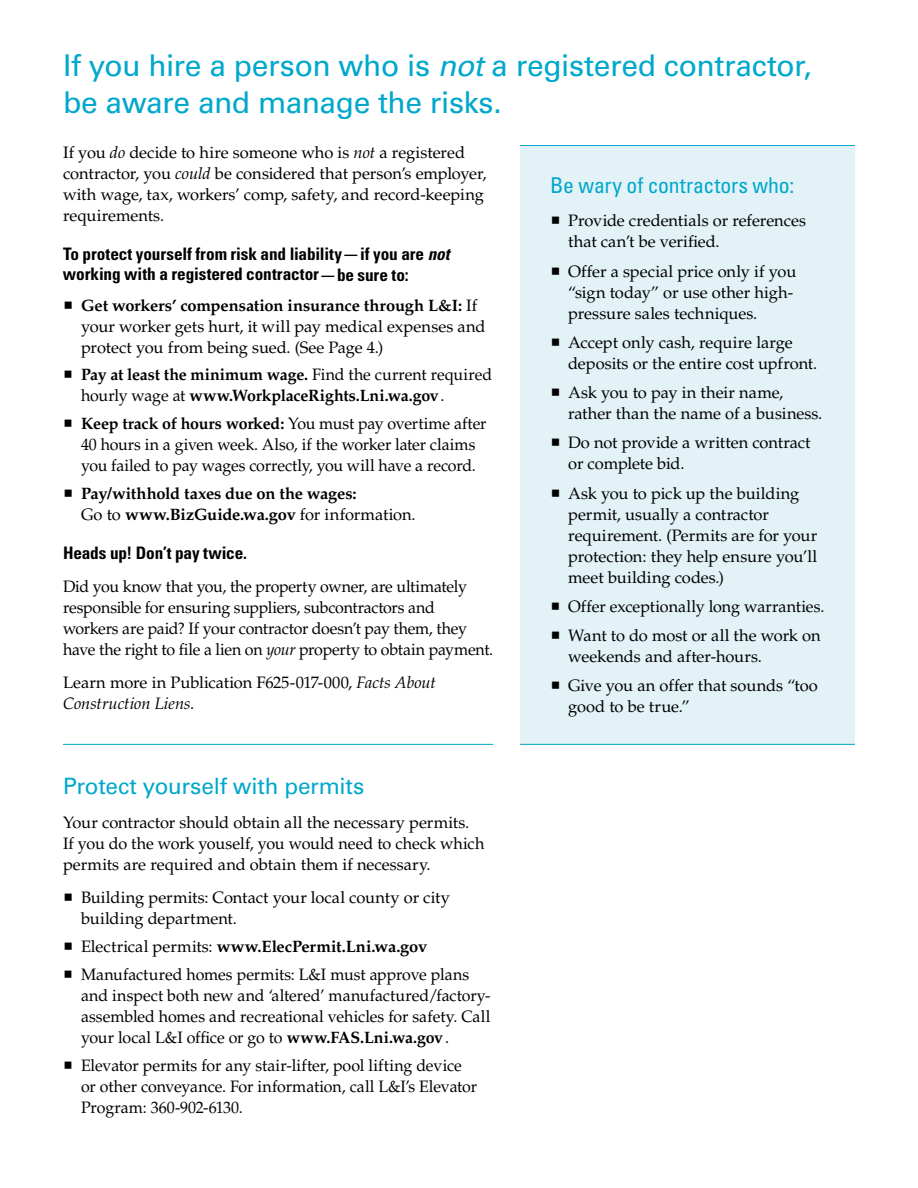
<style>
.page{position:relative;width:918px;height:1188px;background:#fff}
.page>*{position:absolute;margin:0;border:0;box-sizing:border-box;transform-origin:0 0}
.t1{font:30px/37.5px "Univers LT Std";letter-spacing:-.015em;color:#00a8cb}
.t2{font:22.5px "Univers LT Std";letter-spacing:-.01em;color:#00a8cb}
.t3{font:condensed 21.75px "Univers LT Std";letter-spacing:-.005em;color:#00a8cb}
.t4{font:700 condensed 17.25px/21px "Univers LT Std";letter-spacing:-.01em;color:#000}
.t5{font:16.5px/21px "Palatino LT Std";letter-spacing:-.005em;color:#000}
.t6{font:700 16.5px/21px "Palatino LT Std";letter-spacing:-.015em;color:#000}
.s1{font-style:italic}
.s2{font-weight:700}
.s3{font-weight:400}
</style>
<div class="page">
<hr style="left:63px;top:744px;width:430px;height:1px;background:#00a8cb">
<div style="left:520px;top:145px;width:335px;height:600px;background:#e2f2f6"></div>
<hr style="left:520px;top:145px;width:335px;height:1px;background:#00a8cb">
<hr style="left:520px;top:744px;width:335px;height:1px;background:#00a8cb">
<h1 class="t1" style="left:63px;top:47px;width:750px">If you hire a person who is <span class="s1">not</span> a registered contractor, be aware and manage the risks.</h1>
<p class="t5" style="left:63px;top:142px;width:425px">If you <span class="s1">do</span> decide to hire someone who is <span class="s1">not</span> a registered contractor, you <span class="s1">could</span> be considered that person’s employer, with wage, tax, workers’ comp, safety, and record-keeping requirements.</p>
<p class="t4" style="left:63px;top:243px;width:388px">To protect yourself from risk and liability — if you are <span class="s1">not </span>working with a registered contractor — be sure to:</p>
<p class="t5" style="left:81px;top:295px;width:406px"><span class="s2">Get workers’ compensation insurance through L&amp;I:</span> If your worker gets hurt, it will pay medical expenses and protect you from being sued. (See Page 4.)</p>
<p class="t6" style="left:81px;top:364px;width:413px">Pay at least the minimum wage. <span class="s3">Find the current required hourly wage at</span> www.WorkplaceRights.Lni.wa.gov<span class="s3">.</span></p>
<p class="t5" style="left:81px;top:413px;width:407px"><span class="s2">Keep track of hours worked:</span> You must pay overtime after<br>40 hours in a given week. Also, if the worker later claims you failed to pay wages correctly, you will have a record.</p>
<p class="t6" style="left:81px;top:483px;width:336px">Pay/withhold taxes due on the wages:<br><span class="s3">Go to</span> www.BizGuide.wa.gov <span class="s3">for information.</span></p>
<p class="t4" style="left:63px;top:542px;width:186px">Heads up! Don’t pay twice.</p>
<p class="t5" style="left:63px;top:576px;width:432px">Did you know that you, the property owner, are ultimately responsible for ensuring suppliers, subcontractors and workers are paid? If your contractor doesn’t pay them, they have the right to file a lien on <span class="s1">your</span> property to obtain payment.</p>
<p class="t5" style="left:63px;top:672px;width:374px">Learn more in Publication F625-017-000, <span class="s1">Facts About<br>Construction Liens</span>.</p>
<h3 class="t3" style="left:550px;top:172px;width:246px">Be wary of contractors who:</h3>
<p class="t5" style="left:568px;top:211px;width:239px">Provide credentials or references that can’t be verified.</p>
<p class="t5" style="left:568px;top:261px;width:230px">Offer a special price only if you “sign today” or use other high&shy;pressure sales techniques.</p>
<p class="t5" style="left:568px;top:332px;width:251px">Accept only cash, require large deposits or the entire cost upfront.</p>
<p class="t5" style="left:568px;top:382px;width:256px">Ask you to pay in their name, rather than the name of a business.</p>
<p class="t5" style="left:568px;top:433px;width:244px">Do not provide a written contract or complete bid.</p>
<p class="t5" style="left:568px;top:483px;width:251px">Ask you to pick up the building permit, usually a contractor requirement. (Permits are for your protection: they help ensure you’ll meet building codes.)</p>
<p class="t5" style="left:568px;top:592px;width:258px;line-height:29.2px">Offer exceptionally long warranties.<br>Want to do most or all the work on</p>
<p class="t5" style="left:568px;top:642px;width:251px;line-height:29.2px">weekends and after-hours.<br>Give you an offer that sounds “too</p>
<p class="t5" style="left:568px;top:697px;width:123px">good to be true.”</p>
<h2 class="t2" style="left:63px;top:772px;width:303px">Protect yourself with permits</h2>
<p class="t5" style="left:63px;top:812px;width:423px">Your contractor should obtain all the necessary permits.<br>If you do the work youself, you would need to check which permits are required and obtain them if necessary.</p>
<p class="t5" style="left:81px;top:887px;width:371px">Building permits: Contact your local county or city building department.</p>
<p class="t5" style="left:81px;top:933px;width:390px;line-height:27.8px">Electrical permits: <span class="s2">www.ElecPermit.Lni.wa.gov<br></span>Manufactured homes permits: L&amp;I must approve plans</p>
<p class="t5" style="left:81px;top:985px;width:411px;text-align:justify">and inspect both new and ‘altered’ manufactured/factory&shy;assembled homes and recreational vehicles for safety. Call your local L&amp;I office or go to <span class="s2">www.FAS.Lni.wa.gov</span>.</p>
<p class="t5" style="left:81px;top:1055px;width:398px">Elevator permits for any stair-lifter, pool lifting device or other conveyance. For information, call L&amp;I’s Elevator<br>Program: 360-902-6130.</p>
</div>
